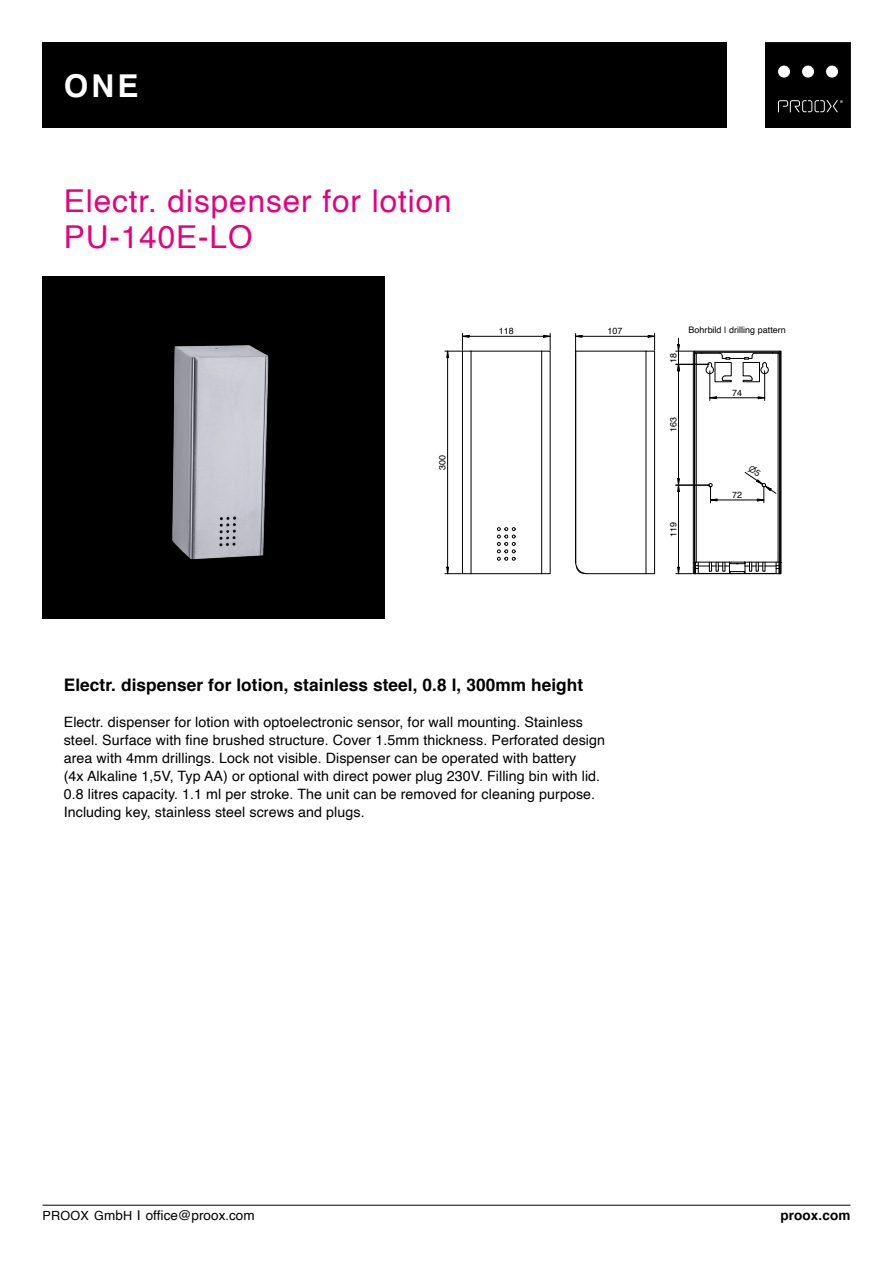
<style>
.page{position:relative;width:893px;height:1263px;background:#fff}
.page>*{position:absolute;margin:0;border:0;box-sizing:border-box;transform-origin:0 0}
.t1{font:31.5px/36px "Helvetica";letter-spacing:.03em;color:#e6007e}
.t2{font:700 31.5px "Helvetica";color:#fff}
.t3{font:700 17.25px "Helvetica";letter-spacing:.005em;color:#000}
.t4{font:14.25px/18px "Helvetica";letter-spacing:.005em;color:#000}
.t5{font:13.5px "Helvetica";color:#000}
.t6{font:700 13.5px "Helvetica";letter-spacing:.01em;color:#000}
.t7{font:9px "Helvetica";letter-spacing:.005em;color:#000}
.s1{font-size:12.6px}
</style>
<div class="page">
<hr style="left:43px;top:1205px;width:807px;height:1px;background:#000">
<div style="left:43px;top:43px;width:684px;height:85px;background:#000"></div>
<div style="left:765px;top:43px;width:85px;height:84px;background:#000"></div>
<div style="left:765px;top:43px;width:85px;height:85px;border:1px solid #000"></div>
<svg style="left:778px;top:100px;width:65px;height:12px"></svg>
<div style="left:778px;top:66px;width:12px;height:12px;background:#fff;border-radius:50%"></div>
<div style="left:826px;top:66px;width:12px;height:12px;background:#fff;border-radius:50%"></div>
<div style="left:802px;top:66px;width:12px;height:12px;background:#fff;border-radius:50%"></div>
<div style="left:43px;top:276px;width:342px;height:343px;background:#000"></div>
<hr style="left:462px;top:351px;width:1px;height:223px;background:#000">
<hr style="left:471px;top:573px;width:71px;height:1px;background:#000">
<hr style="left:471px;top:351px;width:71px;height:1px;background:#000">
<hr style="left:471px;top:351px;width:1px;height:223px;background:#000">
<svg style="left:497px;top:527px;width:19px;height:34px"></svg>
<div style="left:541px;top:351px;width:9px;height:223px;border:1px solid #000"></div>
<hr style="left:576px;top:351px;width:70px;height:1px;background:#000">
<hr style="left:587px;top:573px;width:59px;height:1px;background:#000">
<hr style="left:575px;top:351px;width:1px;height:211px;background:#000">
<div style="left:646px;top:351px;width:9px;height:223px;border:1px solid #000"></div>
<svg style="left:575px;top:561px;width:12px;height:13px"></svg>
<hr style="left:469px;top:336px;width:75px;height:1px;background:#000">
<svg style="left:543px;top:333px;width:8px;height:17px"></svg>
<hr style="left:582px;top:336px;width:66px;height:1px;background:#000">
<svg style="left:648px;top:333px;width:8px;height:17px"></svg>
<svg style="left:575px;top:333px;width:8px;height:19px"></svg>
<hr style="left:447px;top:358px;width:1px;height:209px;background:#000">
<svg style="left:445px;top:333px;width:26px;height:25px"></svg>
<svg style="left:445px;top:567px;width:26px;height:8px"></svg>
<img style="left:172px;top:345px;width:97px;height:214px">
<svg style="left:676px;top:338px;width:106px;height:237px"></svg>
<h1 class="t2" style="left:64px;top:60px;width:76px">ONE</h1>
<h1 class="t1" style="left:64px;top:184px;width:389px">Electr. dispenser for lotion<br>PU-140E-LO</h1>
<p class="t7" style="left:435px;top:470px;width:17px;rotate:-90deg">300</p>
<p class="t7" style="left:499px;top:324px;width:16px">118</p>
<p class="t7" style="left:607px;top:324px;width:17px">107</p>
<p class="t7" style="left:688px;top:323px;width:99px">Bohrbild | drilling pattern</p>
<p class="t7" style="left:666px;top:363px;width:12px;rotate:-90deg">18</p>
<p class="t7" style="left:666px;top:432px;width:17px;rotate:-90deg">163</p>
<p class="t7" style="left:666px;top:537px;width:17px;rotate:-90deg">119</p>
<p class="t7" style="left:732px;top:386px;width:12px">74</p>
<p class="t7" style="left:732px;top:488px;width:12px">72</p>
<p class="t3" style="left:64px;top:671px;width:521px">Electr. dispenser for lotion, stainless steel, 0.8 l, 300mm height</p>
<p class="t4" style="left:64px;top:713px;width:543px">Electr. dispenser for lotion with optoelectronic sensor, for wall mounting. Stainless steel. Surface with fine brushed structure. Cover 1.5mm thickness. Perforated design area with 4mm drillings. Lock not visible. Dispenser can be operated with battery<br>(4x Alkaline 1,5V, Typ AA) or optional with direct power plug 230V. Filling bin with lid.<br>0.8 litres capacity. 1.1 ml per stroke. The unit can be removed for cleaning purpose.<br>Including key, stainless steel screws and plugs.</p>
<p class="t5" style="left:43px;top:1205px;width:214px"><span class="s1">PROOX G</span>mb<span class="s1">H</span> I office@proox.com</p>
<p class="t6" style="left:780px;top:1205px;width:72px">proox.com</p>
</div>
